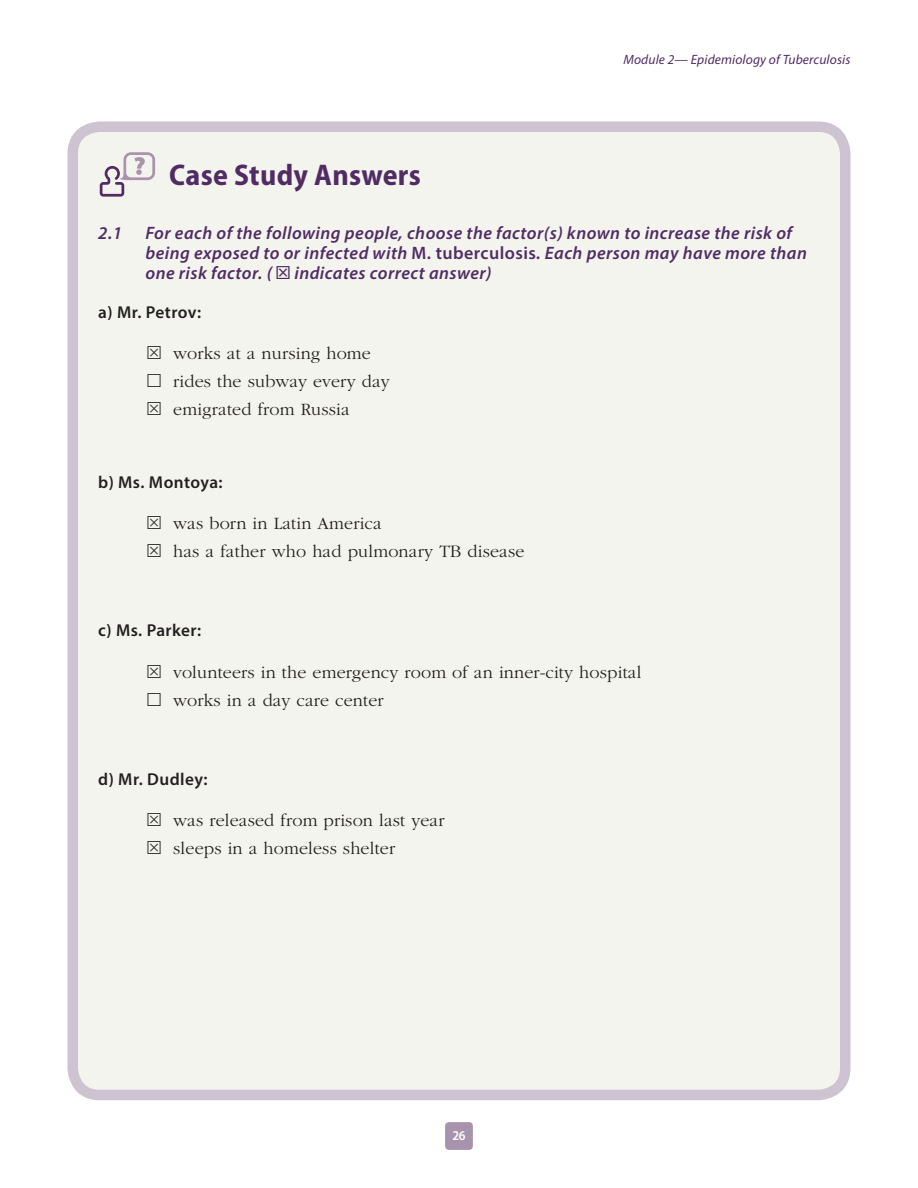
<style>
.page{position:relative;width:918px;height:1188px;background:#fff}
.page>*{position:absolute;margin:0;border:0;box-sizing:border-box;transform-origin:0 0}
.H2_Case_Study{font:700 semi-condensed 30px "Myriad Pro";letter-spacing:.01em;color:#512c64}
.t1{font:300 18px "ITC Garamond Std";letter-spacing:.01em;color:#231f20}
.Answer1{font:italic 600 18px/20.2px "Myriad Pro";letter-spacing:.025em;color:#512c64}
.Questions_Case_Study{font:600 17.25px "Myriad Pro";letter-spacing:.025em;color:#231f20}
.t2{font:italic 13.5px "Myriad Pro";letter-spacing:.01em;color:#512c64}
.t3{font:600 semi-condensed 13.5px "Myriad Pro";color:#fff}
.s1{font-style:normal}
</style>
<div class="page">
<div style="left:73px;top:127px;width:772px;height:968px;background:#f3f4ee;border-radius:27px"></div>
<svg style="left:100px;top:152px;width:55px;height:45px"></svg>
<div style="left:68px;top:122px;width:782px;height:978px;border:10px solid #cec3d0;border-radius:27px"></div>
<div style="left:447px;top:1124px;width:24px;height:24px;background:#a893ac;border-radius:2px"></div>
<div style="left:445px;top:1122px;width:28px;height:28px;border:4px solid #a893ac;border-radius:2px"></div>
<p class="H2_Case_Study" style="left:169px;top:158px;width:253px">Case Study Answers</p>
<p class="t2" style="left:623px;top:51px;width:229px">Module 2— Epidemiology of Tuberculosis</p>
<p class="Answer1" style="left:98px;top:222px;width:25px">2.1</p>
<p class="Answer1" style="left:146px;top:222px;width:663px">For each of the following people, choose the factor(s) known to increase the risk of being exposed to or infected with <span class="s1">M. tuberculosis</span>. Each person may have more than one risk factor. ( indicates correct answer)</p>
<p class="Questions_Case_Study" style="left:98px;top:301px;width:105px">a) Mr. Petrov:</p>
<p class="t1" style="left:173px;top:344px;width:199px">works at a nursing home</p>
<p class="t1" style="left:173px;top:372px;width:218px">rides the subway every day</p>
<p class="t1" style="left:173px;top:400px;width:178px">emigrated from Russia</p>
<p class="Questions_Case_Study" style="left:98px;top:471px;width:126px">b) Ms. Montoya:</p>
<p class="t1" style="left:173px;top:514px;width:210px">was born in Latin America</p>
<p class="t1" style="left:173px;top:542px;width:353px">has a father who had pulmonary TB disease</p>
<p class="Questions_Case_Study" style="left:98px;top:620px;width:104px">c) Ms. Parker:</p>
<p class="t1" style="left:173px;top:662px;width:470px">volunteers in the emergency room of an inner-city hospital</p>
<p class="t1" style="left:173px;top:690px;width:212px">works in a day care center</p>
<p class="Questions_Case_Study" style="left:98px;top:768px;width:111px">d) Mr. Dudley:</p>
<p class="t1" style="left:173px;top:811px;width:273px">was released from prison last year</p>
<p class="t1" style="left:173px;top:839px;width:223px">sleeps in a homeless shelter</p>
<p class="t3" style="left:452px;top:1128px;width:15px">26</p>
</div>
